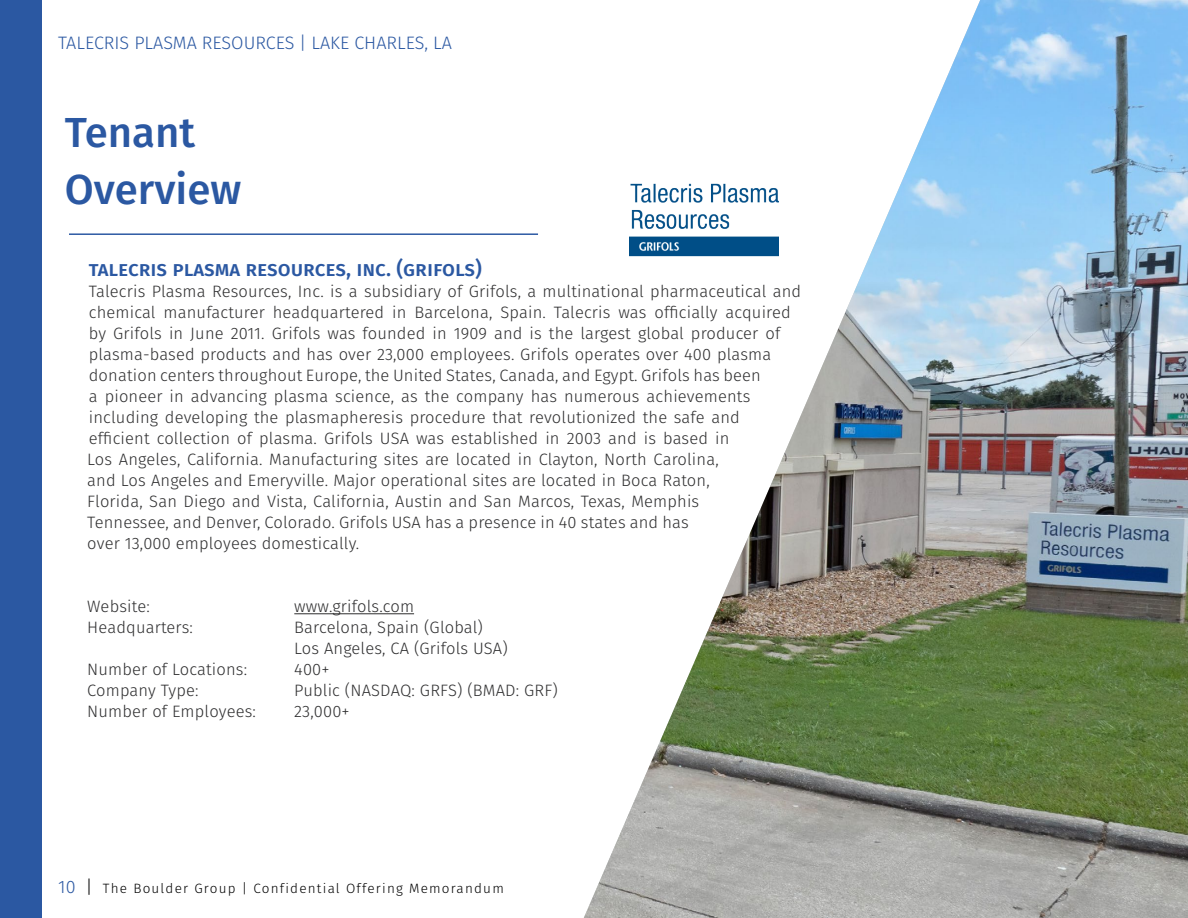
<style>
.page{position:relative;width:1188px;height:918px;background:#fff}
.page>*{position:absolute;margin:0;border:0;box-sizing:border-box;transform-origin:0 0}
.t1{font:500 42px/57px "Fira Sans";color:#2b58a2}
.t2{font:500 21px "Fira Sans";color:#2b58a2}
.t3{font:300 18px "Fira Sans";color:#2b58a2}
.t4{font:300 16.5px/21px "Fira Sans";letter-spacing:.01em;color:#2e2e2f}
.t5{font:300 13.5px "Fira Sans";letter-spacing:.09em;color:#000}
.s1{font-size:18px;color:#2b58a2}
.s2{font-size:18px}
</style>
<div class="page">
<hr style="left:294px;top:613px;width:120px;height:1px;background:#2e2e2f">
<div style="left:0;top:0;width:41px;height:918px;background:#2b58a2"></div>
<hr style="left:69px;top:233px;width:469px;height:2px;background:#2b58a2">
<img style="left:584px;top:0;width:604px;height:918px">
<img style="left:630px;top:183px;width:149px;height:74px">
<p class="t3" style="left:58px;top:30px;width:395px">TALECRIS PLASMA RESOURCES | LAKE CHARLES, LA</p>
<h1 class="t1" style="left:65px;top:102px;width:178px">Tenant<br>Overview</h1>
<p class="t2" style="left:89px;top:252px;width:395px">talecris plasma resources, inc. (grifols)</p>
<p class="t4" style="left:87px;top:281px;width:715px">Talecris Plasma Resources, Inc. is a subsidiary of Grifols, a multinational pharmaceutical and chemical manufacturer headquartered in Barcelona, Spain. Talecris was officially acquired by Grifols in June 2011. Grifols was founded in 1909 and is the largest global producer of plasma-based products and has over 23,000 employees. Grifols operates over 400 plasma donation centers throughout Europe, the United States, Canada, and Egypt. Grifols has been<br>a pioneer in advancing plasma science, as the company has numerous achievements including developing the plasmapheresis procedure that revolutionized the safe and efficient collection of plasma. Grifols USA was established in 2003 and is based in<br>Los Angeles, California. Manufacturing sites are located in Clayton, North Carolina,<br>and Los Angeles and Emeryville. Major operational sites are located in Boca Raton,<br>Florida, San Diego and Vista, California, Austin and San Marcos, Texas, Memphis<br>Tennessee, and Denver, Colorado. Grifols USA has a presence in 40 states and has<br>over 13,000 employees domestically.</p>
<p class="t4" style="left:87px;top:596px;width:64px">Website:</p>
<p class="t4" style="left:294px;top:596px;width:121px">www.grifols.com</p>
<p class="t4" style="left:87px;top:617px;width:107px">Headquarters:</p>
<p class="t4" style="left:294px;top:617px;width:215px">Barcelona, Spain (Global)<br>Los Angeles, CA (Grifols USA)</p>
<p class="t4" style="left:87px;top:659px;width:161px">Number of Locations:</p>
<p class="t4" style="left:294px;top:659px;width:37px">400+</p>
<p class="t4" style="left:87px;top:680px;width:113px">Company Type:</p>
<p class="t4" style="left:294px;top:680px;width:265px">Public (NASDAQ: GRFS) (BMAD: GRF)</p>
<p class="t4" style="left:87px;top:701px;width:170px">Number of Employees:</p>
<p class="t4" style="left:294px;top:701px;width:57px">23,000+</p>
<p class="t5" style="left:58px;top:879px;width:447px"><span class="s1">10</span> <span class="s2">|</span> The Boulder Group | Confidential Offering Memorandum</p>
</div>
